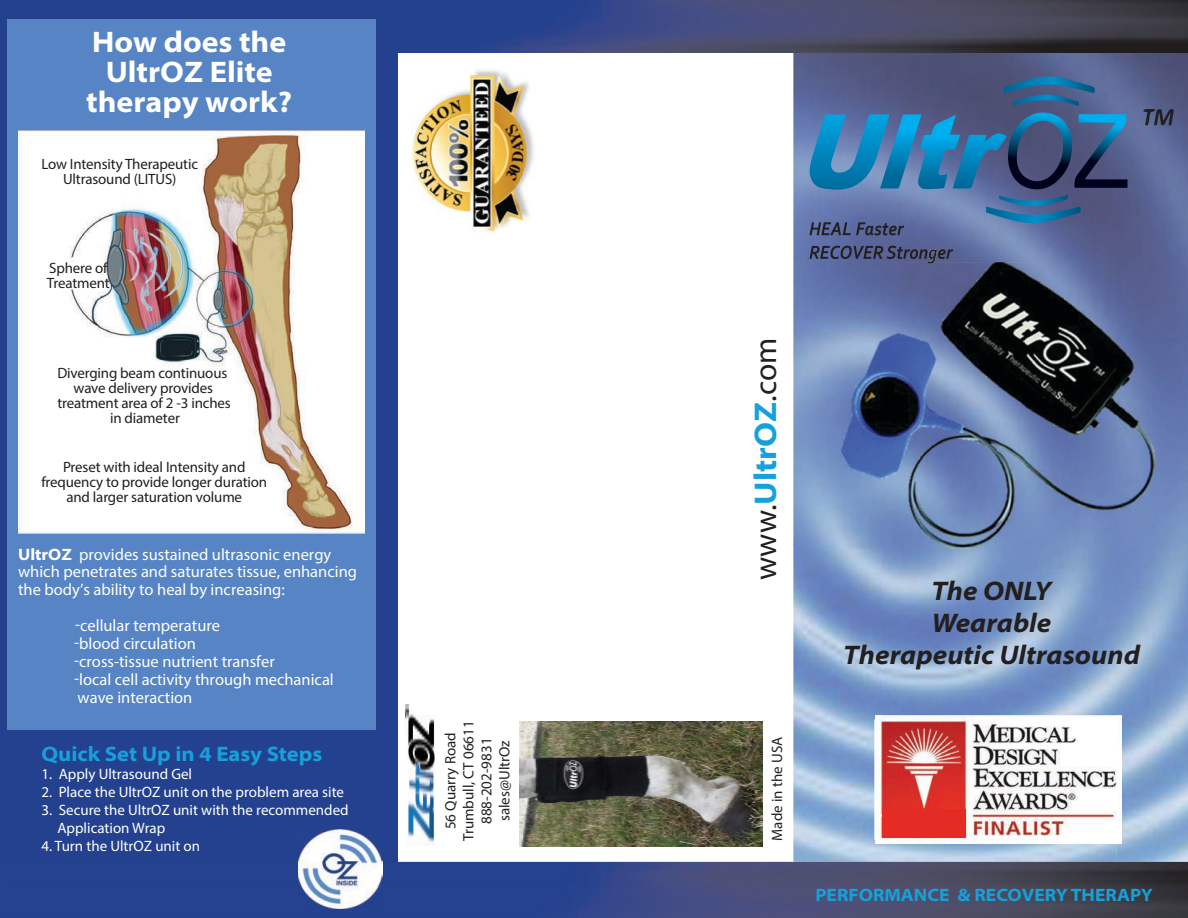
<style>
.page{position:relative;width:1188px;height:918px;background:#fff}
.page>*{position:absolute;margin:0;border:0;box-sizing:border-box;transform-origin:0 0}
.t1{font:31.5px "Myriad Pro";letter-spacing:.005em;color:#231f20}
.t2{font:700 semi-expanded 29.85px/29.8px "Myriad Pro";color:#fff;text-align:center}
.t3{font:italic 700 semi-expanded 27px/32.4px "Myriad Pro";color:#231f20;text-align:center}
.t4{font:700 semi-expanded 21px "Myriad Pro";color:#17a0da}
.t5{font:700 semi-expanded 18px "Myriad Pro";color:#17a0da}
.t6{font:16.5px/18px "Myriad Pro";color:#fff}
.t7{font:15px/15px "Myriad Pro";letter-spacing:-.01em;color:#211e1e;text-align:center}
.t8{font:15px/18px "Myriad Pro";color:#fff}
.t9{font:15px/18px "Myriad Pro";color:#231f20;text-align:center}
.s1{font-weight:700;font-stretch:semi-expanded}
.s2{font-weight:700;font-stretch:semi-expanded;color:#17a0da}
</style>
<div class="page">
<img style="left:793px;top:810px;width:323px;height:52px">
<img style="left:793px;top:545px;width:90px;height:265px">
<img style="left:883px;top:548px;width:233px;height:167px">
<img style="left:1152px;top:53px;width:36px;height:492px">
<img style="left:793px;top:53px;width:54px;height:492px">
<img style="left:847px;top:53px;width:305px;height:209px">
<div style="left:0;top:49px;width:397px;height:820px;background:#23418f"></div>
<img style="left:0;top:862px;width:1188px;height:56px">
<img style="left:0;top:0;width:1188px;height:53px">
<svg style="left:1003px;top:76px;width:92px;height:30px;background:#356490"></svg>
<svg style="left:1143px;top:109px;width:31px;height:17px"></svg>
<svg style="left:809px;top:113px;width:318px;height:122px;background:#426e9d"></svg>
<img style="left:841px;top:262px;width:313px;height:286px">
<svg style="left:810px;top:246px;width:143px;height:18px;background:#4a5176"></svg>
<img style="left:875px;top:715px;width:247px;height:129px">
<img style="left:875px;top:719px;width:238px;height:121px">
<div style="left:883px;top:809px;width:83px;height:28px;background:#e42c25"></div>
<img style="left:405px;top:705px;width:30px;height:139px">
<div style="left:7px;top:19px;width:369px;height:710px;background:#5684c4"></div>
<img style="left:19px;top:131px;width:345px;height:402px">
<img style="left:412px;top:70px;width:122px;height:162px">
<img style="left:298px;top:830px;width:85px;height:78px">
<img style="left:519px;top:722px;width:244px;height:125px">
<h2 class="t2" style="left:86px;top:26px;width:207px">How does the<br>UltrOZ Elite therapy work?</h2>
<p class="t7" style="left:41px;top:156px;width:158px">Low Intensity Therapeutic<br>Ultrasound (LITUS)</p>
<p class="t7" style="left:47px;top:260px;width:65px;text-align:left">Sphere of<br>Treatment</p>
<p class="t7" style="left:57px;top:365px;width:175px">Diverging beam continuous wave delivery provides treatment area of 2 -3 inches in diameter</p>
<p class="t7" style="left:41px;top:459px;width:227px">Preset with ideal Intensity and frequency to provide longer duration and larger saturation volume</p>
<p class="t6" style="left:18px;top:545px;width:340px"><span class="s1">UltrOZ</span> provides sustained ultrasonic energy which penetrates and saturates tissue, enhancing the body’s ability to heal by increasing:</p>
<p class="t6" style="left:74px;top:617px;width:261px">-cellular temperature<br>-blood circulation<br>-cross-tissue nutrient transfer<br>-local cell activity through mechanical wave interaction</p>
<p class="t4" style="left:42px;top:741px;width:282px">Quick Set Up in 4 Easy Steps</p>
<p class="t8" style="left:42px;top:765px;width:152px">1. Apply Ultrasound Gel</p>
<p class="t8" style="left:42px;top:783px;width:304px">2. Place the UltrOZ unit on the problem area site</p>
<p class="t8" style="left:57px;top:801px;width:293px;text-indent:-16px">3. Secure the UltrOZ unit with the recommended<br>Application Wrap</p>
<p class="t8" style="left:42px;top:837px;width:160px">4. Turn the UltrOZ unit on</p>
<p class="t9" style="left:441px;top:841px;width:122px;rotate:-90deg">56 Quarry Road<br>Trumbull, CT 06611<br>888-202-9831 sales@UltrOz</p>
<h1 class="t1" style="left:746px;top:580px;width:244px;rotate:-90deg">www.<span class="s2">UltrOZ</span>.com</h1>
<p class="t9" style="left:768px;top:841px;width:105px;rotate:-90deg">Made in the USA</p>
<h3 class="t3" style="left:843px;top:573px;width:298px">The ONLY<br>Wearable<br>Therapeutic Ultrasound</h3>
<p class="t5" style="left:815px;top:883px;width:339px">PERFORMANCE &amp; RECOVERY THERAPY</p>
</div>
